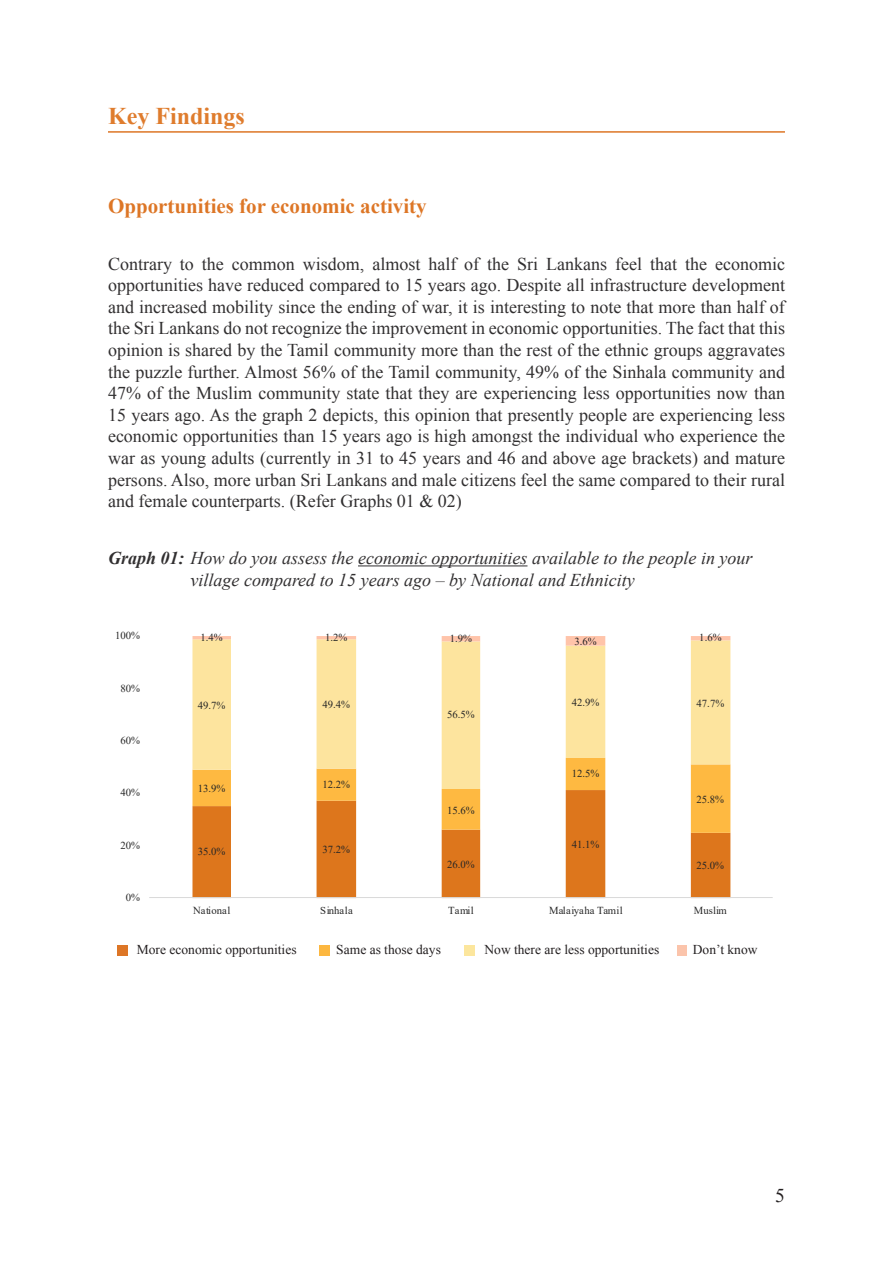
<style>
.page{position:relative;width:893px;height:1263px;background:#fff}
.page>*{position:absolute;margin:0;border:0;box-sizing:border-box;transform-origin:0 0}
.t1{font:700 24px "Times New Roman";color:#df7c2d}
.sub_topic{font:700 21px "Times New Roman";color:#dd7626}
.t2{font:19.5px "Times New Roman";color:#231f20}
.body_new{font:18px/21.6px "Times New Roman";color:#312f30;text-align:justify}
.Graph{font:italic 18px/21.6px "Times New Roman";color:#312f30}
.legend{font:13.5px "Times New Roman";color:#231f20}
.t3{font:10.65px "Times New Roman";color:#262626}
.s1{font-weight:700}
</style>
<div class="page">
<hr style="left:358px;top:565px;width:169px;height:1px;background:#312f30">
<svg style="left:192px;top:833px;width:538px;height:64px"></svg>
<svg style="left:192px;top:789px;width:538px;height:44px"></svg>
<svg style="left:192px;top:646px;width:538px;height:143px"></svg>
<svg style="left:192px;top:636px;width:538px;height:10px"></svg>
<hr style="left:149px;top:897px;width:624px;height:1px;background:#d9d9d9">
<hr style="left:108px;top:131px;width:677px;height:2px;background:#dd7626">
<div style="left:117px;top:945px;width:10px;height:10px;background:#dd7626"></div>
<div style="left:319px;top:945px;width:10px;height:10px;background:#fcb740"></div>
<div style="left:465px;top:945px;width:10px;height:10px;background:#fce69d"></div>
<div style="left:677px;top:945px;width:9px;height:10px;background:#fbc4ab"></div>
<p class="t1" style="left:108px;top:100px;width:138px">Key Findings</p>
<p class="sub_topic" style="left:108px;top:191px;width:320px">Opportunities for economic activity</p>
<p class="body_new" style="left:108px;top:253px;width:678px">Contrary to the common wisdom, almost half of the Sri Lankans feel that the economic opportunities have reduced compared to 15 years ago. Despite all infrastructure development and increased mobility since the ending of war, it is interesting to note that more than half of the Sri Lankans do not recognize the improvement in economic opportunities. The fact that this opinion is shared by the Tamil community more than the rest of the ethnic groups aggravates the puzzle further. Almost 56% of the Tamil community, 49% of the Sinhala community and 47% of the Muslim community state that they are experiencing less opportunities now than 15 years ago. As the graph 2 depicts, this opinion that presently people are experiencing less economic opportunities than 15 years ago is high amongst the individual who experience the war as young adults (currently in 31 to 45 years and 46 and above age brackets) and mature persons. Also, more urban Sri Lankans and male citizens feel the same compared to their rural and female counterparts. (Refer Graphs 01 &amp; 02)</p>
<p class="Graph" style="left:190px;top:547px;width:563px;text-indent:-82px"><span class="s1">Graph 01:</span> How do you assess the economic opportunities available to the people in your village compared to 15 years ago – by National and Ethnicity</p>
<p class="t3" style="left:115px;top:628px;width:26px">100%</p>
<p class="t3" style="left:121px;top:680px;width:21px">80%</p>
<p class="t3" style="left:121px;top:733px;width:21px">60%</p>
<p class="t3" style="left:121px;top:785px;width:21px">40%</p>
<p class="t3" style="left:121px;top:838px;width:21px">20%</p>
<p class="t3" style="left:126px;top:890px;width:16px">0%</p>
<p class="t3" style="left:200px;top:630px;width:24px">1.4%</p>
<p class="t3" style="left:325px;top:630px;width:24px">1.2%</p>
<p class="t3" style="left:450px;top:631px;width:24px">1.9%</p>
<p class="t3" style="left:575px;top:633px;width:24px">3.6%</p>
<p class="t3" style="left:699px;top:630px;width:24px">1.6%</p>
<p class="t3" style="left:198px;top:698px;width:29px">49.7%</p>
<p class="t3" style="left:322px;top:697px;width:29px">49.4%</p>
<p class="t3" style="left:198px;top:781px;width:29px">13.9%</p>
<p class="t3" style="left:322px;top:777px;width:29px">12.2%</p>
<p class="t3" style="left:198px;top:844px;width:29px">35.0%</p>
<p class="t3" style="left:322px;top:842px;width:29px">37.2%</p>
<p class="t3" style="left:447px;top:707px;width:29px">56.5%</p>
<p class="t3" style="left:447px;top:802px;width:29px">15.6%</p>
<p class="t3" style="left:447px;top:857px;width:29px">26.0%</p>
<p class="t3" style="left:572px;top:694px;width:29px">42.9%</p>
<p class="t3" style="left:697px;top:695px;width:29px">47.7%</p>
<p class="t3" style="left:572px;top:766px;width:29px">12.5%</p>
<p class="t3" style="left:572px;top:837px;width:29px">41.1%</p>
<p class="t3" style="left:697px;top:792px;width:29px">25.8%</p>
<p class="t3" style="left:697px;top:858px;width:29px">25.0%</p>
<p class="t3" style="left:193px;top:903px;width:39px">National</p>
<p class="t3" style="left:320px;top:903px;width:34px">Sinhala</p>
<p class="t3" style="left:448px;top:903px;width:27px">Tamil</p>
<p class="t3" style="left:549px;top:903px;width:75px">Malaiyaha Tamil</p>
<p class="t3" style="left:694px;top:903px;width:34px">Muslim</p>
<p class="legend" style="left:137px;top:941px;width:161px">More economic opportunities</p>
<p class="legend" style="left:336px;top:941px;width:106px">Same as those days</p>
<p class="legend" style="left:484px;top:941px;width:176px">Now there are less opportunities</p>
<p class="legend" style="left:693px;top:941px;width:66px">Don’t know</p>
<p class="t2" style="left:775px;top:1183px;width:11px">5</p>
</div>
